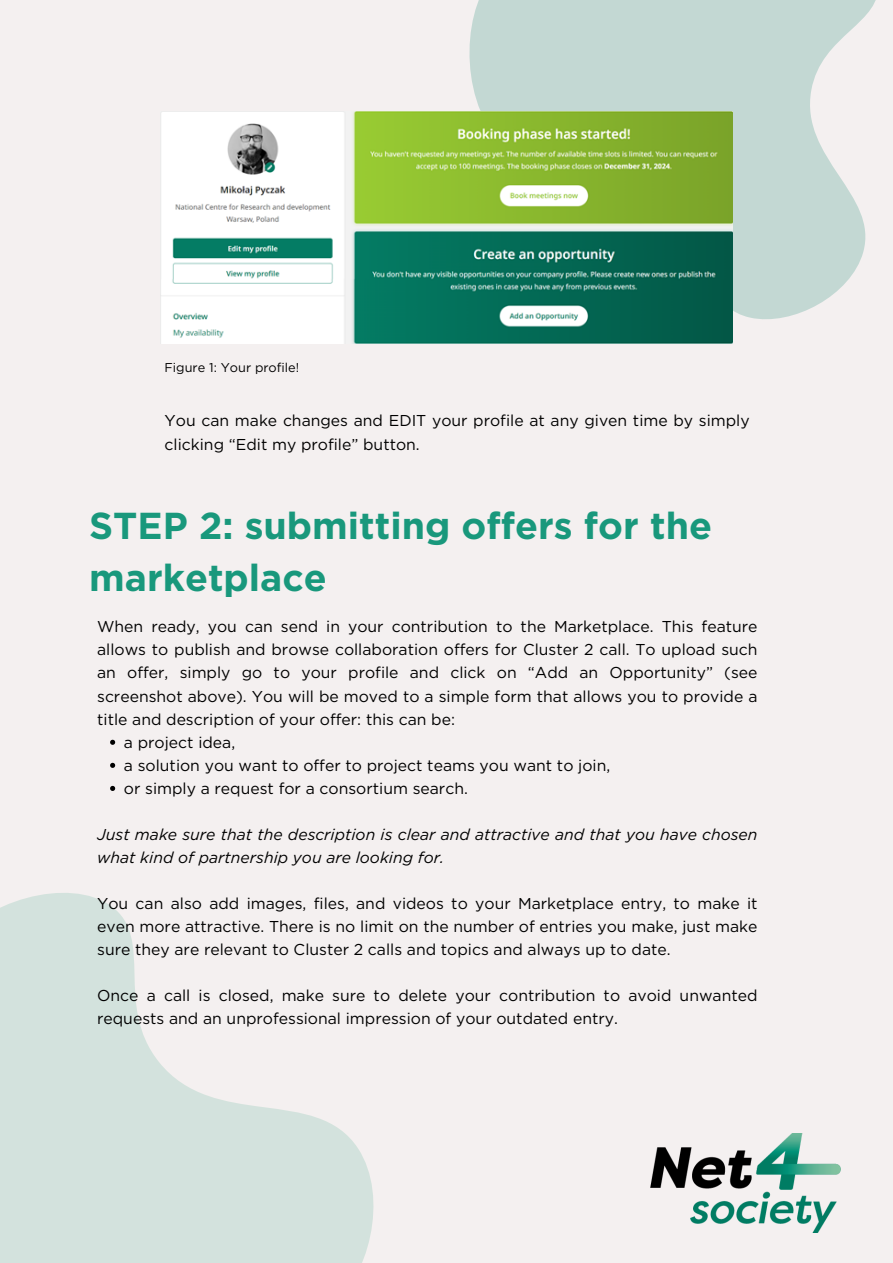
<style>
.page{position:relative;width:893px;height:1263px;background:#f4f0f0}
.page>*{position:absolute;margin:0;border:0;box-sizing:border-box;transform-origin:0 0}
.t1{font:700 37.5px/52.3px "Gotham";color:#19987c}
.t2{font:15.75px/23.1px "Gotham";color:#000}
.t3{font:italic 15.75px/23.1px "Gotham";color:#000}
.t4{font:12.75px "Gotham";color:#000}
</style>
<div class="page">
<svg style="left:428px;top:0;width:448px;height:344px;fill:#c3d8d3"></svg>
<img style="left:650px;top:1133px;width:191px;height:99px">
<svg style="left:0;top:893px;width:374px;height:370px;fill:#d3e2dd"></svg>
<img style="left:160px;top:112px;width:572px;height:231px">
<svg style="left:110px;top:740px;width:5px;height:5px"></svg>
<svg style="left:110px;top:763px;width:5px;height:5px"></svg>
<svg style="left:110px;top:786px;width:5px;height:5px"></svg>
<p class="t4" style="left:165px;top:360px;width:136px">Figure 1: Your profile!</p>
<p class="t2" style="left:165px;top:409px;width:586px">You can make changes and EDIT your profile at any given time by simply clicking “Edit my profile” button.</p>
<h1 class="t1" style="left:89px;top:499px;width:624px">STEP 2: submitting offers for the marketplace</h1>
<p class="t2" style="left:97px;top:615px;width:662px">When ready, you can send in your contribution to the Marketplace. This feature</p>
<p class="t2" style="left:97px;top:638px;width:662px">allows to publish and browse collaboration offers for Cluster 2 call. To upload such</p>
<p class="t2" style="left:97px;top:661px;width:662px">an offer, simply go to your profile and click on “Add an Opportunity” (see</p>
<p class="t2" style="left:97px;top:684px;width:662px">screenshot above). You will be moved to a simple form that allows you to provide a</p>
<p class="t2" style="left:97px;top:707px;width:359px">title and description of your offer: this can be:</p>
<p class="t2" style="left:124px;top:730px;width:113px">a project idea,</p>
<p class="t2" style="left:124px;top:753px;width:488px">a solution you want to offer to project teams you want to join,</p>
<p class="t2" style="left:124px;top:776px;width:345px">or simply a request for a consortium search.</p>
<p class="t3" style="left:97px;top:823px;width:662px">Just make sure that the description is clear and attractive and that you have chosen what kind of partnership you are looking for.</p>
<p class="t2" style="left:97px;top:892px;width:662px;text-align:justify">You can also add images, files, and videos to your Marketplace entry, to make it even more attractive. There is no limit on the number of entries you make, just make sure they are relevant to Cluster 2 calls and topics and always up to date.</p>
<p class="t2" style="left:97px;top:984px;width:662px">Once a call is closed, make sure to delete your contribution to avoid unwanted requests and an unprofessional impression of your outdated entry.</p>
</div>
